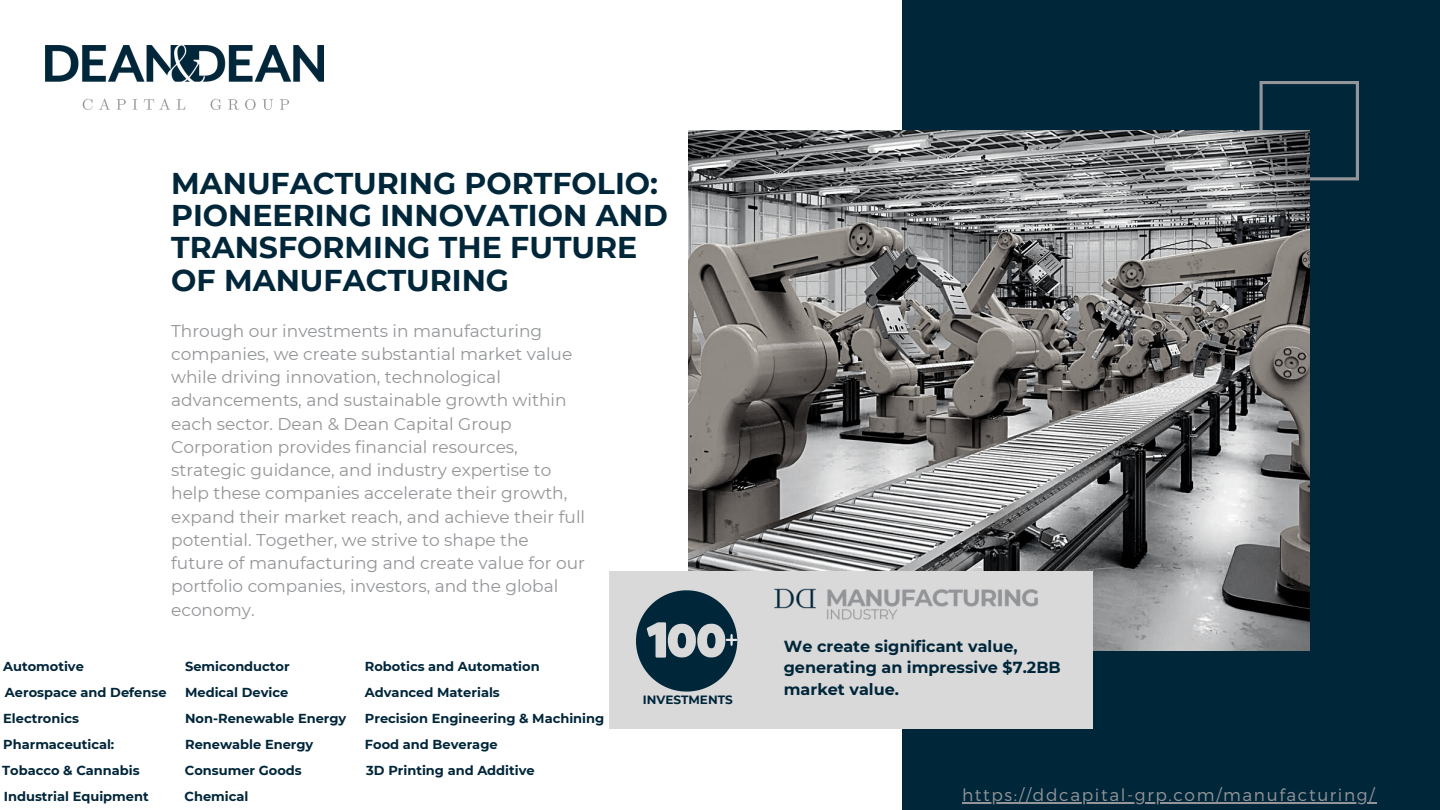
<style>
.page{position:relative;width:1440px;height:810px;background:#fff}
.page>*{position:absolute;margin:0;border:0;box-sizing:border-box;transform-origin:0 0}
.t1{font:700 30px/32.2px "Montserrat";color:#00263a}
.t2{font:17px/23.2px "Montserrat";color:#939598}
.t3{font:300 17px "Montserrat";letter-spacing:.095em;color:#939598}
.t4{font:700 16px/21.8px "Montserrat";color:#00263a}
.t5{font:700 13px "Montserrat";color:#00263a}
.t6{font:700 12px "Montserrat";color:#00263a}
</style>
<div class="page">
<div style="left:902px;top:0;width:538px;height:810px;background:#00263a"></div>
<svg style="left:1260px;top:81px;width:99px;height:99px"></svg>
<img style="left:688px;top:131px;width:621px;height:519px">
<div style="left:609px;top:572px;width:484px;height:157px;background:#d9d9d9"></div>
<img style="left:46px;top:46px;width:277px;height:64px">
<svg style="left:636px;top:590px;width:101px;height:102px"></svg>
<img style="left:722px;top:631px;width:16px;height:18px">
<img style="left:774px;top:471px;width:264px;height:149px">
<hr style="left:962px;top:802px;width:414px;height:2px;background:#939598">
<p class="t1" style="left:171px;top:167px;width:498px">MANUFACTURING PORTFOLIO:<br>PIONEERING INNOVATION AND<br>TRANSFORMING THE FUTURE<br>OF MANUFACTURING</p>
<p class="t2" style="left:171px;top:319px;width:415px">Through our investments in manufacturing companies, we create substantial market value while driving innovation, technological advancements, and sustainable growth within each sector. Dean &amp; Dean Capital Group Corporation provides financial resources, strategic guidance, and industry expertise to help these companies accelerate their growth, expand their market reach, and achieve their full potential. Together, we strive to shape the future of manufacturing and create value for our portfolio companies, investors, and the global economy.</p>
<p class="t5" style="left:3px;top:658px;width:82px">Automotive</p>
<p class="t5" style="left:5px;top:684px;width:163px">Aerospace and Defense</p>
<p class="t5" style="left:3px;top:711px;width:77px">Electronics</p>
<p class="t5" style="left:3px;top:736px;width:113px">Pharmaceutical:</p>
<p class="t5" style="left:185px;top:658px;width:106px">Semiconductor</p>
<p class="t5" style="left:185px;top:684px;width:105px">Medical Device</p>
<p class="t5" style="left:185px;top:711px;width:163px">Non-Renewable Energy</p>
<p class="t5" style="left:185px;top:736px;width:130px">Renewable Energy</p>
<p class="t5" style="left:365px;top:658px;width:176px">Robotics and Automation</p>
<p class="t5" style="left:365px;top:684px;width:136px">Advanced Materials</p>
<p class="t5" style="left:365px;top:711px;width:241px">Precision Engineering &amp; Machining</p>
<p class="t5" style="left:365px;top:736px;width:134px">Food and Beverage</p>
<p class="t6" style="left:643px;top:693px;width:91px">INVESTMENTS</p>
<p class="t4" style="left:784px;top:635px;width:279px">We create significant value, generating an impressive $7.2BB market value.</p>
<p class="t5" style="left:2px;top:762px;width:139px">Tobacco &amp; Cannabis</p>
<p class="t5" style="left:185px;top:762px;width:118px">Consumer Goods</p>
<p class="t5" style="left:366px;top:762px;width:170px">3D Printing and Additive</p>
<p class="t5" style="left:4px;top:788px;width:146px">Industrial Equipment</p>
<p class="t5" style="left:185px;top:788px;width:65px">Chemical</p>
<p class="t3" style="left:962px;top:784px;width:414px">https://ddcapital-grp.com/manufacturing/</p>
</div>
